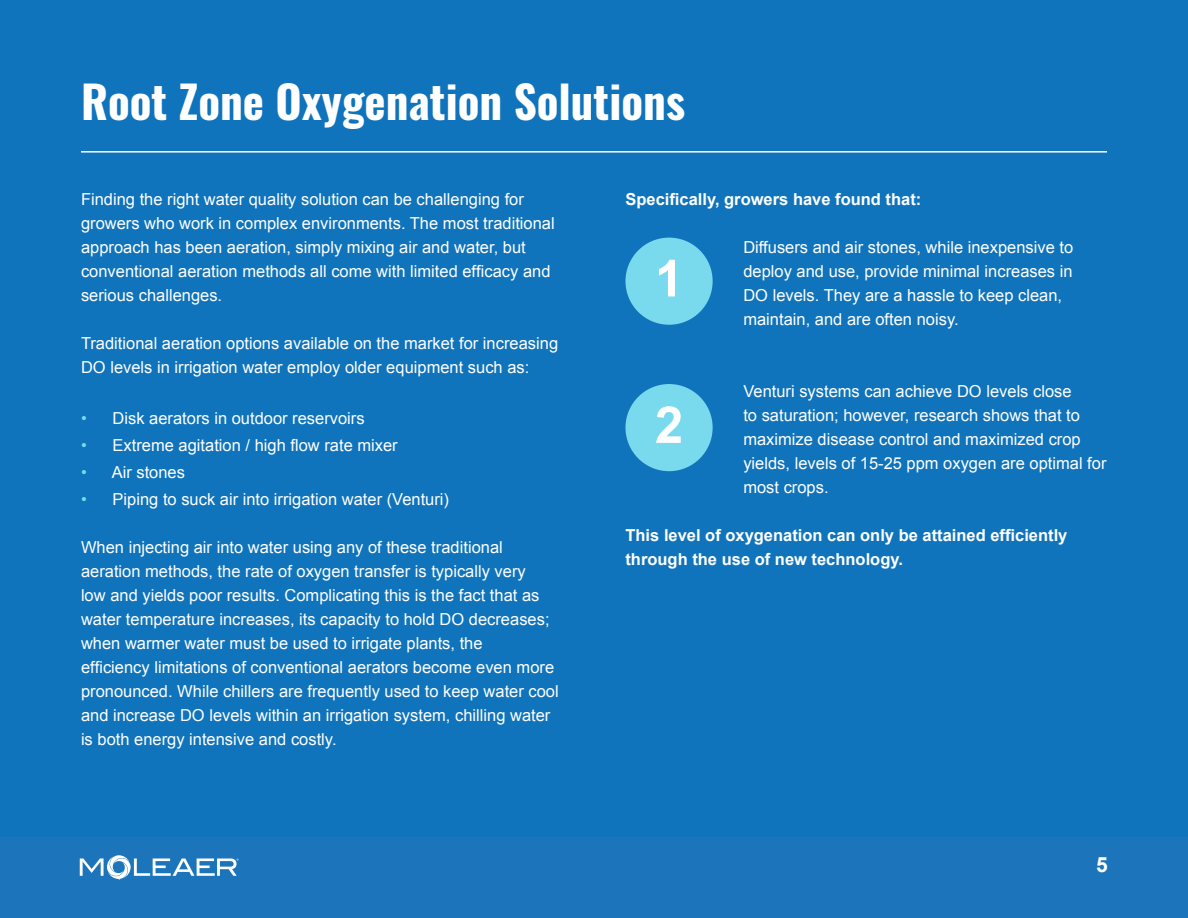
<style>
.page{position:relative;width:1188px;height:918px;background:#fff}
.page>*{position:absolute;margin:0;border:0;box-sizing:border-box;transform-origin:0 0}
.t1{font:700 51px "Arial";color:#fff}
.t2{font:700 45px "Oswald";color:#fff}
.t3{font:700 21px "Arial";color:#fff}
.t4{font:16.5px/24px "Arial";color:#fff}
.t5{font:700 16.5px/24px "Arial";color:#fff}
.s1{color:#7adaed}
</style>
<div class="page">
<div style="left:0;top:821px;width:1188px;height:97px;background:#1c75ba"></div>
<svg style="left:80px;top:855px;width:158px;height:24px"></svg>
<div style="left:0;top:0;width:1188px;height:837px;background:#1074bc"></div>
<hr style="left:81px;top:151px;width:1026px;height:2px;background:#fff">
<div style="left:626px;top:238px;width:87px;height:87px;background:#7adaed;border-radius:50%"></div>
<div style="left:626px;top:384px;width:87px;height:87px;background:#7adaed;border-radius:50%"></div>
<p class="t2" style="left:81px;top:78px;width:606px">Root Zone Oxygenation Solutions</p>
<p class="t4" style="left:81px;top:187px;width:475px">Finding the right water quality solution can be challenging for growers who work in complex environments. The most traditional approach has been aeration, simply mixing air and water, but conventional aeration methods all come with limited efficacy and serious challenges.</p>
<p class="t4" style="left:81px;top:331px;width:479px">Traditional aeration options available on the market for increasing<br>DO levels in irrigation water employ older equipment such as:</p>
<p class="t4" style="left:81px;top:406px;width:285px"><span class="s1">•</span> Disk aerators in outdoor reservoirs</p>
<p class="t4" style="left:81px;top:433px;width:318px"><span class="s1">•</span> Extreme agitation / high flow rate mixer</p>
<p class="t4" style="left:81px;top:460px;width:106px"><span class="s1">•</span> Air stones</p>
<p class="t4" style="left:81px;top:487px;width:370px"><span class="s1">•</span> Piping to suck air into irrigation water (Venturi)</p>
<p class="t4" style="left:81px;top:535px;width:479px">When injecting air into water using any of these traditional aeration methods, the rate of oxygen transfer is typically very<br>low and yields poor results. Complicating this is the fact that as water temperature increases, its capacity to hold DO decreases; when warmer water must be used to irrigate plants, the<br>efficiency limitations of conventional aerators become even more pronounced. While chillers are frequently used to keep water cool and increase DO levels within an irrigation system, chilling water is both energy intensive and costly.</p>
<p class="t5" style="left:626px;top:187px;width:297px">Specifically, growers have found that:</p>
<p class="t4" style="left:743px;top:235px;width:331px">Diffusers and air stones, while inexpensive to deploy and use, provide minimal increases in</p>
<p class="t4" style="left:743px;top:283px;width:320px">DO levels. They are a hassle to keep clean, maintain, and are often noisy.</p>
<h1 class="t1" style="left:655px;top:245px;width:30px">1</h1>
<p class="t4" style="left:743px;top:379px;width:365px">Venturi systems can achieve DO levels close<br>to saturation; however, research shows that to maximize disease control and maximized crop yields, levels of 15-25 ppm oxygen are optimal for most crops.</p>
<p class="t5" style="left:626px;top:523px;width:443px">This level of oxygenation can only be attained efficiently through the use of new technology.</p>
<h1 class="t1" style="left:655px;top:391px;width:30px">2</h1>
<p class="t3" style="left:1096px;top:851px;width:13px">5</p>
</div>
